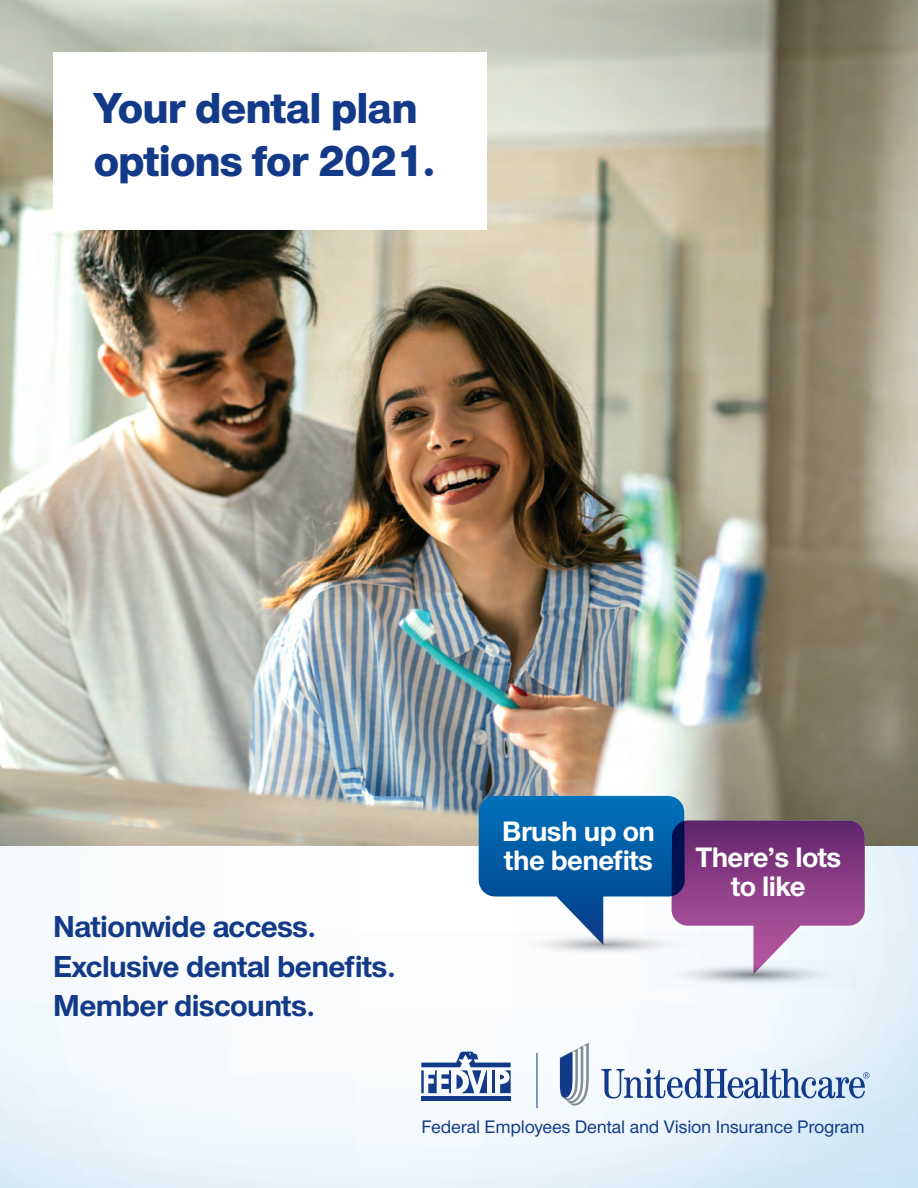
<style>
.page{position:relative;width:918px;height:1188px;background:#fff}
.page>*{position:absolute;margin:0;border:0;box-sizing:border-box;transform-origin:0 0}
.t1{font:800 45px/52.5px "UHC Sans";letter-spacing:-.02em;color:#133a88}
.t2{font:700 31.5px "UHC Sans";letter-spacing:-.02em;color:#133a88}
.t3{font:700 29.25px/29.2px "UHC Sans";letter-spacing:-.02em;color:#fff}
.t4{font:500 18.75px "UHC Sans";letter-spacing:-.01em;color:#133a88}
</style>
<div class="page">
<svg style="left:0;top:846px;width:918px;height:342px"></svg>
<hr style="left:537px;top:1053px;width:1px;height:55px;background:#133a88">
<hr style="left:421px;top:1096px;width:90px;height:4px;background:#133a88">
<svg style="left:421px;top:1052px;width:90px;height:41px"></svg>
<img style="left:0;top:0;width:918px;height:846px">
<svg style="left:479px;top:796px;width:386px;height:192px"></svg>
<svg style="left:601px;top:1069px;width:268px;height:30px"></svg>
<svg style="left:560px;top:1043px;width:29px;height:63px"></svg>
<div style="left:53px;top:52px;width:434px;height:178px;background:#fff"></div>
<h1 class="t1" style="left:94px;top:80px;width:343px">Your dental plan options for 2021.</h1>
<p class="t2" style="left:53px;top:905px;width:265px">Nationwide access.</p>
<p class="t2" style="left:53px;top:945px;width:344px">Exclusive dental benefts.</p>
<p class="t2" style="left:53px;top:985px;width:263px">Member discounts.</p>
<p class="t3" style="left:502px;top:815px;width:154px">Brush up on the benefts</p>
<p class="t3" style="left:696px;top:842px;width:147px;text-align:center">There’s lots to like</p>
<p class="t4" style="left:422px;top:1115px;width:445px">Federal Employees Dental and Vision Insurance Program</p>
</div>
